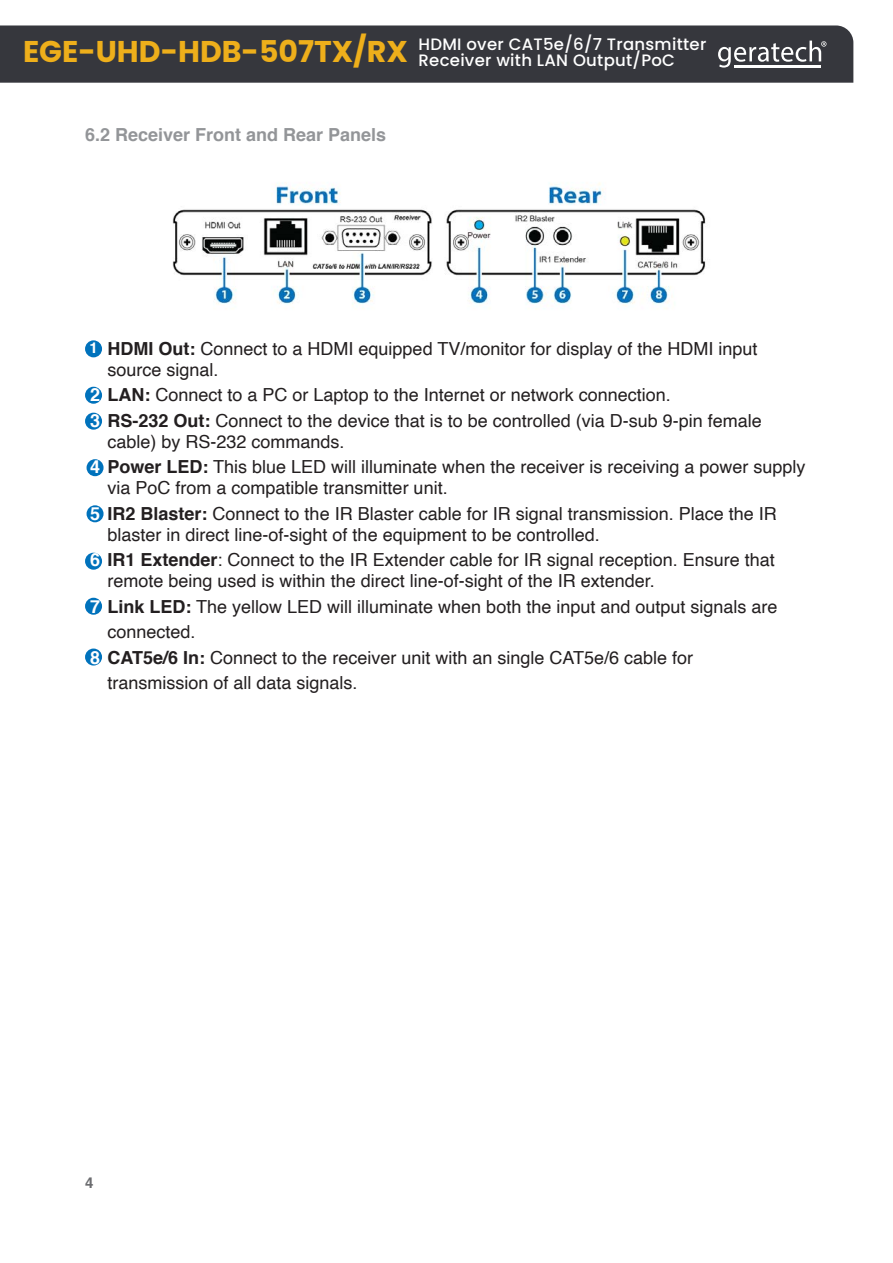
<style>
.page{position:relative;width:893px;height:1263px;background:#fff}
.page>*{position:absolute;margin:0;border:0;box-sizing:border-box;transform-origin:0 0}
.Callout_List{font:18px/21px "Helvetica";color:#231f20}
.Sub_Header{font:700 18px "Helvetica";color:#939598}
.t1{font:500 16.5px/16.5px "Poppins";letter-spacing:.015em;color:#fff}
.t2{font:700 15px "Helvetica";color:#6c6d70}
.Diagram_Callouts{font:700 15px "Helvetica";color:#fff}
.s1{font-weight:700}
.s2{font-weight:700;color:#fff}
</style>
<div class="page">
<div style="left:0;top:25px;width:853px;height:58px;background:#36373d"></div>
<svg style="left:718px;top:41px;width:108px;height:27px"></svg>
<hr style="left:762px;top:65px;width:30px;height:2px;background:#fff">
<hr style="left:792px;top:65px;width:29px;height:2px;background:#fff">
<hr style="left:734px;top:65px;width:28px;height:2px;background:#fff">
<div style="left:85px;top:387px;width:17px;height:17px;background:#0072bc;border-radius:50%"></div>
<div style="left:85px;top:413px;width:17px;height:17px;background:#0072bc;border-radius:50%"></div>
<div style="left:87px;top:459px;width:17px;height:17px;background:#0072bc;border-radius:50%"></div>
<div style="left:87px;top:505px;width:17px;height:17px;background:#0072bc;border-radius:50%"></div>
<div style="left:85px;top:553px;width:17px;height:17px;background:#0072bc;border-radius:50%"></div>
<div style="left:85px;top:598px;width:17px;height:17px;background:#0072bc;border-radius:50%"></div>
<div style="left:85px;top:648px;width:17px;height:17px;background:#0072bc;border-radius:50%"></div>
<div style="left:85px;top:340px;width:17px;height:17px;background:#0072bc;border-radius:50%"></div>
<img style="left:172px;top:183px;width:534px;height:126px">
<p class="t1" style="left:23px;top:36px;width:685px;text-indent:395px">HDMI over CAT5e/6/7 Transmitter<br><sup>EGE-UHD-HDB-507TX/RX</sup> Receiver with LAN Output/PoC</p>
<p class="Sub_Header" style="left:85px;top:120px;width:303px">6.2 Receiver Front and Rear Panels</p>
<p class="Diagram_Callouts" style="left:89px;top:336px;width:10px">1</p>
<p class="Callout_List" style="left:108px;top:339px;width:651px"><span class="s1">HDMI Out:</span> Connect to a HDMI equipped TV/monitor for display of the HDMI input source signal.</p>
<p class="Callout_List" style="left:90px;top:385px;width:582px"><span class="s2">2</span> <span class="s1">LAN:</span> Connect to a PC or Laptop to the Internet or network connection.</p>
<p class="Callout_List" style="left:108px;top:410px;width:656px;text-indent:-17px"><span class="s2">3</span> <span class="s1">RS-232 Out:</span> Connect to the device that is to be controlled (via D-sub 9-pin female cable) by RS-232 commands.</p>
<p class="Callout_List" style="left:108px;top:457px;width:699px;text-indent:-17px"><span class="s2">4</span> <span class="s1">Power LED:</span> This blue LED will illuminate when the receiver is receiving a power supply via PoC from a compatible transmitter unit.</p>
<p class="Callout_List" style="left:108px;top:503px;width:671px;text-indent:-17px"><span class="s2">5</span> <span class="s1">IR2 Blaster:</span> Connect to the IR Blaster cable for IR signal transmission. Place the IR blaster in direct line-of-sight of the equipment to be controlled.</p>
<p class="Callout_List" style="left:108px;top:550px;width:669px;text-indent:-18px"><span class="s2">6</span> <span class="s1">IR1 Extender</span>: Connect to the IR Extender cable for IR signal reception. Ensure that remote being used is within the direct line-of-sight of the IR extender.</p>
<p class="Callout_List" style="left:90px;top:596px;width:689px"><span class="s2">7</span> <span class="s1">Link LED:</span> The yellow LED will illuminate when both the input and output signals are</p>
<p class="Callout_List" style="left:108px;top:622px;width:90px">connected.</p>
<p class="Callout_List" style="left:90px;top:647px;width:605px"><span class="s2">8</span> <span class="s1">CAT5e/6 In:</span> Connect to the receiver unit with an single CAT5e/6 cable for</p>
<p class="Callout_List" style="left:108px;top:673px;width:252px">transmission of all data signals.</p>
<p class="t2" style="left:85px;top:1171px;width:10px">4</p>
</div>
